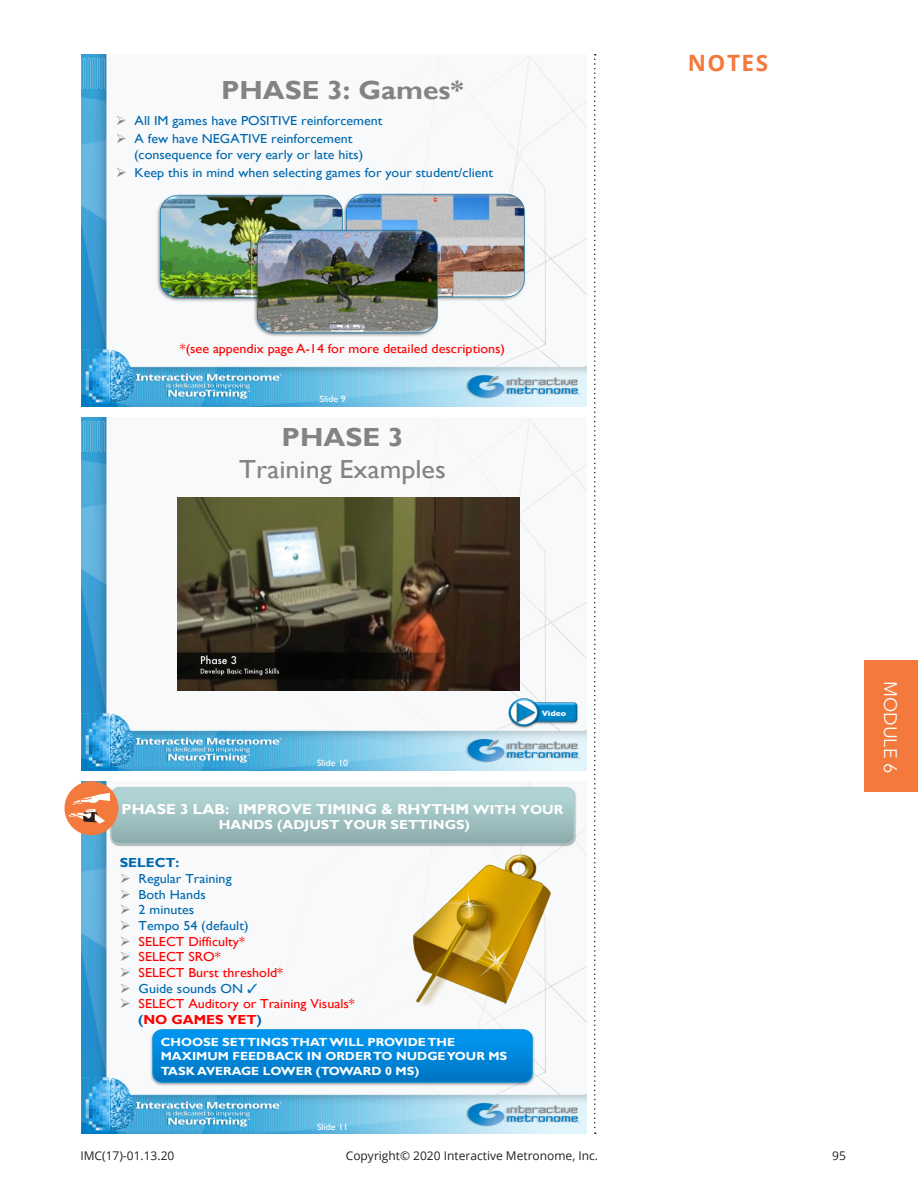
<style>
.page{position:relative;width:918px;height:1188px;background:#fff}
.page>*{position:absolute;margin:0;border:0;box-sizing:border-box;transform-origin:0 0}
.t1{font:26.1px/31.3px "Gill Sans";color:#838383;text-align:center;scale:1.08 1}
.t2{font:700 26.1px "Gill Sans";color:#838383;scale:1.08 1}
.t3{font:700 22.5px "Open Sans";letter-spacing:.07em;color:#f3793d}
.t4{font:18px "Avenir Next LT Pro";color:#fff}
.t5{font:700 14.4px "Gill Sans";color:#fff;scale:1.08 1}
.t6{font:13.05px/15.1px "Gill Sans";color:#0068ae;scale:1.08 1}
.t7{font:13.05px/15.8px "Gill Sans";color:#f00;scale:1.08 1}
.t8{font:700 13.05px "Gill Sans";color:#fff;scale:1.08 1}
.t9{font:700 13.05px "Gill Sans";color:#0068ae;scale:1.08 1}
.t10{font:12px "Open Sans";color:#231f20}
.t11{font:700 11.7px/14.1px "Gill Sans";color:#fff;scale:1.08 1}
.t12{font:9.15px "Gill Sans";color:#fff;scale:1.08 1}
.t13{font:700 7.8px "Gill Sans";color:#fff;scale:1.08 1}
.s1{color:#838383}
.s2{font-weight:700}
.s3{font-size:13.05px}
.s4{color:#007dbb}
.s5{font-weight:700;color:#0068ae}
</style>
<div class="page">
<svg style="left:594px;top:54px;width:2px;height:1080px"></svg>
<div style="left:864px;top:660px;width:54px;height:132px;background:#f3793d"></div>
<img style="left:81px;top:781px;width:506px;height:353px">
<img style="left:401px;top:848px;width:169px;height:157px">
<img style="left:108px;top:786px;width:469px;height:62px">
<img style="left:149px;top:1027px;width:387px;height:60px">
<svg style="left:153px;top:1030px;width:379px;height:52px"></svg>
<div style="left:153px;top:1030px;width:379px;height:53px;border:1px solid #008ed8;border-radius:9px"></div>
<img style="left:81px;top:418px;width:506px;height:352px">
<img style="left:541px;top:702px;width:38px;height:23px">
<img style="left:506px;top:723px;width:35px;height:7px">
<img style="left:515px;top:723px;width:23px;height:2px">
<img style="left:120px;top:490px;width:445px;height:233px">
<img style="left:81px;top:54px;width:506px;height:353px">
<img style="left:155px;top:193px;width:185px;height:110px">
<img style="left:340px;top:192px;width:187px;height:111px">
<img style="left:252px;top:228px;width:189px;height:111px">
<img style="left:177px;top:498px;width:342px;height:192px">
<svg style="left:64px;top:781px;width:54px;height:54px"></svg>
<svg style="left:68px;top:787px;width:506px;height:57px"></svg>
<p class="t2" style="left:221px;top:74px;width:226px">PHASE 3: Games*</p>
<p class="t6" style="left:116px;top:113px;width:249px"><span class="s1">➢➢</span> All IM games have POSITIVE reinforcement</p>
<p class="t6" style="left:134px;top:132px;width:214px;text-indent:-18px"><span class="s1">➢➢</span> A few have NEGATIVE reinforcement (consequence for very early or late hits)</p>
<p class="t6" style="left:116px;top:166px;width:351px"><span class="s1">➢➢</span> Keep this in mind when selecting games for your student/client</p>
<p class="t7" style="left:180px;top:341px;width:303px">*(see appendix page A-14 for more detailed descriptions)</p>
<p class="t12" style="left:320px;top:394px;width:26px">Slide 9</p>
<p class="t1" style="left:239px;top:423px;width:193px"><span class="s2">PHASE 3<br></span>Training Examples</p>
<h2 class="t3" style="left:688px;top:47px;width:82px">NOTES</h2>
<p class="t12" style="left:317px;top:758px;width:30px">Slide 10</p>
<p class="t13" style="left:542px;top:707px;width:24px">Video</p>
<p class="t5" style="left:122px;top:800px;width:411px">PHASE 3 LAB: IMPROVE TIMING &amp; RHYTHM <span class="s3">WITH YOUR</span></p>
<p class="t8" style="left:219px;top:817px;width:234px">HANDS (ADJUST YOUR SETTINGS)</p>
<p class="t9" style="left:120px;top:855px;width:57px">SELECT:</p>
<p class="t6" style="left:120px;top:871px;width:105px"><span class="s1">➢➢</span> Regular Training</p>
<p class="t6" style="left:120px;top:887px;width:81px"><span class="s1">➢➢</span> Both Hands</p>
<p class="t6" style="left:120px;top:903px;width:71px"><span class="s1">➢➢</span> 2 minutes</p>
<p class="t6" style="left:120px;top:918px;width:121px"><span class="s1">➢➢</span> Tempo 54 (default)</p>
<p class="t7" style="left:120px;top:934px;width:117px"><span class="s1">➢➢</span> SELECT Difficulty*</p>
<p class="t7" style="left:120px;top:949px;width:95px"><span class="s1">➢➢</span> SELECT SRO*</p>
<p class="t7" style="left:120px;top:965px;width:153px"><span class="s1">➢➢</span> SELECT Burst threshold*</p>
<p class="t6" style="left:120px;top:981px;width:129px"><span class="s1">➢➢</span> Guide sounds ON <span class="s4">✓</span></p>
<p class="t7" style="left:138px;top:996px;width:202px;text-indent:-18px"><span class="s1">➢➢</span> SELECT Auditory or Training Visuals* <span class="s5">(</span><span class="s2">NO GAMES YET</span><span class="s5">)</span></p>
<p class="t11" style="left:161px;top:1036px;width:322px">CHOOSE SETTINGS THAT WILL PROVIDE THE<br>MAXIMUM FEEDBACK IN ORDER TO NUDGE YOUR MS<br>TASK AVERAGE LOWER (TOWARD 0 MS)</p>
<p class="t12" style="left:317px;top:1121px;width:30px">Slide 11</p>
<p class="t10" style="left:80px;top:1147px;width:96px">IMC(17)-01.13.20</p>
<p class="t10" style="left:346px;top:1147px;width:254px">Copyright© 2020 Interactive Metronome, Inc.</p>
<p class="t10" style="left:832px;top:1147px;width:15px">95</p>
<h3 class="t4" style="left:901px;top:681px;width:94px;rotate:90deg">MODULE 6</h3>
</div>
